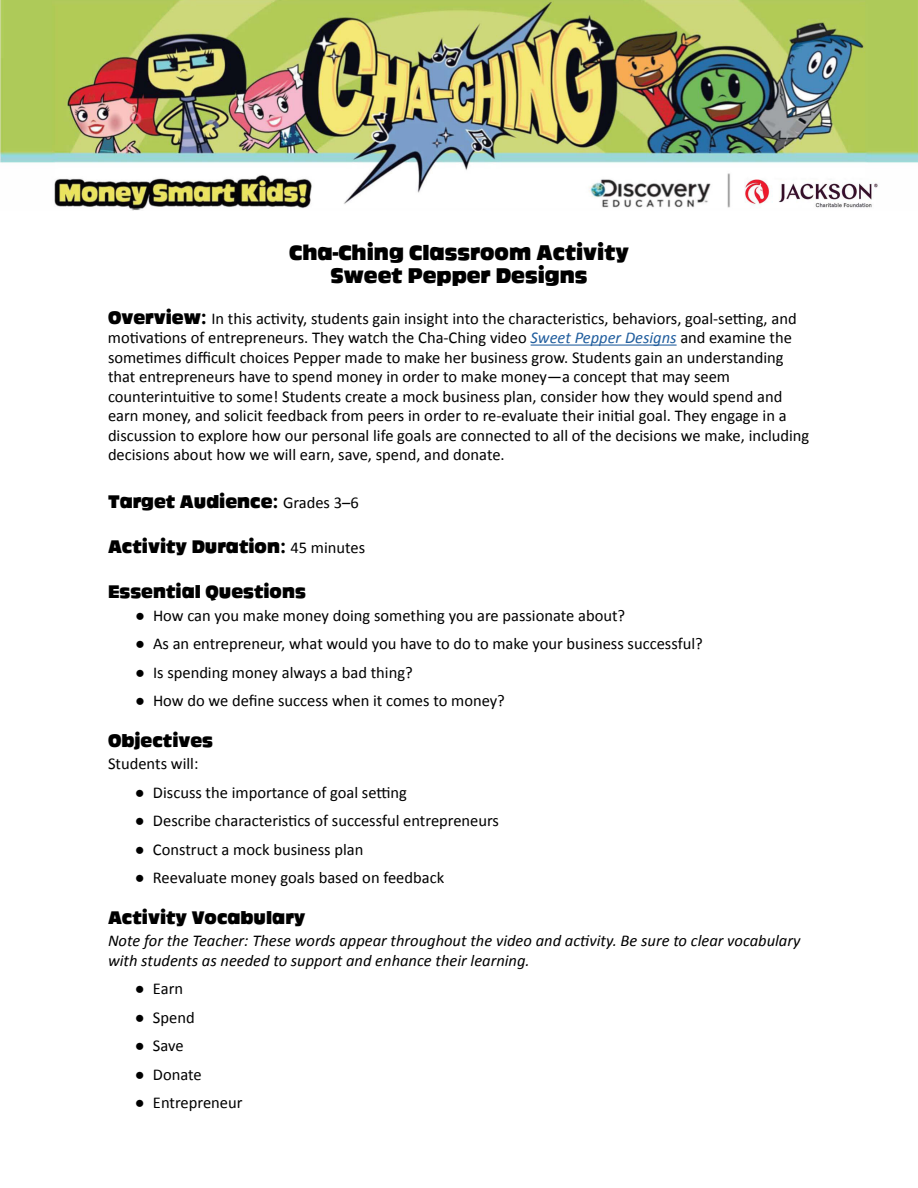
<style>
.page{position:relative;width:918px;height:1188px;background:#fff}
.page>*{position:absolute;margin:0;border:0;box-sizing:border-box;transform-origin:0 0}
.t1{font:21px/22.5px "Ackbar";color:#000;text-align:center}
.t2{font:18px "Ackbar";color:#000}
.t3{font:16.5px/19.5px "Calibri";color:#000}
.t4{font:italic 16.5px/19.5px "Calibri";color:#000}
.s1{font-family:"Ackbar";font-size:18px}
.s2{font-style:italic;color:#215e9e}
.s3{font-family:"Calibri";font-size:16.5px}
.s4{font-family:"Arial"}
</style>
<div class="page">
<img style="left:0;top:0;width:918px;height:211px">
<hr style="left:531px;top:345px;width:146px;height:1px;background:#215e9e">
<p class="t1" style="left:289px;top:242px;width:341px">Cha-Ching Classroom Activity<br>Sweet Pepper Designs</p>
<p class="t3" style="left:108px;top:308px;width:703px"><span class="s1">Overview:</span> In this activity, students gain insight into the characteristics, behaviors, goal-setting, and motivations of entrepreneurs. They watch the Cha-Ching video <span class="s2">Sweet Pepper Designs</span> and examine the sometimes difficult choices Pepper made to make her business grow. Students gain an understanding that entrepreneurs have to spend money in order to make money—a concept that may seem counterintuitive to some! Students create a mock business plan, consider how they would spend and earn money, and solicit feedback from peers in order to re-evaluate their initial goal. They engage in a discussion to explore how our personal life goals are connected to all of the decisions we make, including decisions about how we will earn, save, spend, and donate.</p>
<p class="t2" style="left:108px;top:493px;width:252px">Target Audience: <span class="s3">Grades 3–6</span></p>
<p class="t2" style="left:108px;top:538px;width:259px">Activity Duration: <span class="s3">45 minutes</span></p>
<p class="t2" style="left:108px;top:583px;width:199px">Essential Questions</p>
<p class="t3" style="left:135px;top:605px;width:492px"><span class="s4">●</span> How can you make money doing something you are passionate about?</p>
<p class="t3" style="left:135px;top:634px;width:569px"><span class="s4">●</span> As an entrepreneur, what would you have to do to make your business successful?</p>
<p class="t3" style="left:135px;top:662px;width:279px"><span class="s4">●</span> Is spending money always a bad thing?</p>
<p class="t3" style="left:135px;top:691px;width:371px"><span class="s4">●</span> How do we define success when it comes to money?</p>
<p class="t2" style="left:108px;top:731px;width:107px">Objectives</p>
<p class="t3" style="left:108px;top:754px;width:92px">Students will:</p>
<p class="t3" style="left:135px;top:782px;width:274px"><span class="s4">●</span> Discuss the importance of goal setting</p>
<p class="t3" style="left:135px;top:811px;width:366px"><span class="s4">●</span> Describe characteristics of successful entrepreneurs</p>
<p class="t3" style="left:135px;top:839px;width:230px"><span class="s4">●</span> Construct a mock business plan</p>
<p class="t3" style="left:135px;top:868px;width:311px"><span class="s4">●</span> Reevaluate money goals based on feedback</p>
<p class="t2" style="left:108px;top:908px;width:199px">Activity Vocabulary</p>
<p class="t4" style="left:108px;top:930px;width:694px">Note for the Teacher: These words appear throughout the video and activity. Be sure to clear vocabulary with students as needed to support and enhance their learning.</p>
<p class="t3" style="left:135px;top:979px;width:50px"><span class="s4">●</span> Earn</p>
<p class="t3" style="left:135px;top:1007px;width:61px"><span class="s4">●</span> Spend</p>
<p class="t3" style="left:135px;top:1036px;width:50px"><span class="s4">●</span> Save</p>
<p class="t3" style="left:135px;top:1064px;width:68px"><span class="s4">●</span> Donate</p>
<p class="t3" style="left:135px;top:1092px;width:109px"><span class="s4">●</span> Entrepreneur</p>
</div>
